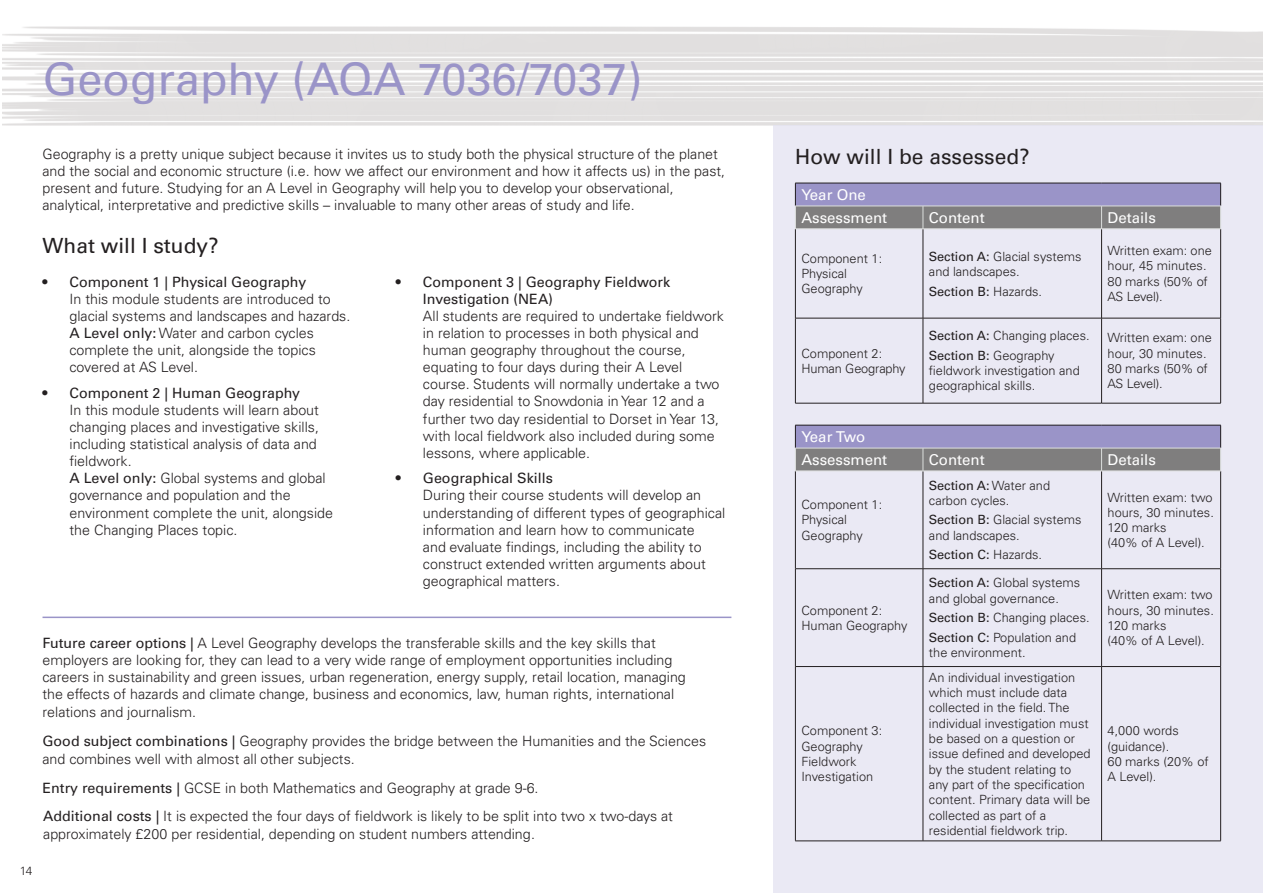
<style>
.page{position:relative;width:1263px;height:893px;background:#fff}
.page>*{position:absolute;margin:0;border:0;box-sizing:border-box;transform-origin:0 0}
.t1{font:45px "Univers LT Pro 55 Roman";color:#9a94c8}
.t2{font:21px "Univers LT Pro 55 Roman";color:#231f20}
.t3{font:15px "Univers LT Pro 55 Roman";color:#fff}
.t4{font:300 14.25px/17.1px "Univers LT Pro 45";color:#231f20}
.t5{font:300 12.75px/15.3px "Univers LT Pro 45";color:#231f20}
.t6{font:12.75px "Univers LT Pro 55 Roman";color:#231f20}
.t7{font:300 12px "Univers LT Pro 45";color:#231f20}
.s1{font-family:"Univers LT Pro 55 Roman";font-weight:400}
.s2{font-family:"Univers LT Pro 45";font-weight:300}
</style>
<div class="page">
<div style="left:774px;top:125px;width:489px;height:768px;background:#eae9f4"></div>
<hr style="left:795px;top:229px;width:1px;height:89px;background:#231f20">
<hr style="left:923px;top:229px;width:1px;height:89px;background:#231f20">
<hr style="left:1101px;top:229px;width:1px;height:89px;background:#231f20">
<hr style="left:1220px;top:229px;width:1px;height:89px;background:#231f20">
<hr style="left:795px;top:318px;width:128px;height:1px;background:#231f20">
<hr style="left:795px;top:318px;width:1px;height:85px;background:#231f20">
<hr style="left:923px;top:318px;width:178px;height:1px;background:#231f20">
<hr style="left:923px;top:318px;width:1px;height:85px;background:#231f20">
<hr style="left:1101px;top:318px;width:120px;height:1px;background:#231f20">
<hr style="left:1101px;top:318px;width:1px;height:85px;background:#231f20">
<hr style="left:1220px;top:318px;width:1px;height:85px;background:#231f20">
<hr style="left:795px;top:403px;width:128px;height:1px;background:#231f20">
<hr style="left:923px;top:403px;width:178px;height:1px;background:#231f20">
<hr style="left:1101px;top:403px;width:120px;height:1px;background:#231f20">
<hr style="left:795px;top:229px;width:128px;height:1px;background:#dddfde">
<hr style="left:923px;top:229px;width:178px;height:1px;background:#dddfde">
<svg style="left:795px;top:183px;width:426px;height:46px;background:#8e8ba3"></svg>
<hr style="left:1101px;top:229px;width:120px;height:1px;background:#dddfde">
<hr style="left:795px;top:471px;width:1px;height:97px;background:#231f20">
<hr style="left:923px;top:471px;width:1px;height:97px;background:#231f20">
<hr style="left:1101px;top:471px;width:1px;height:97px;background:#231f20">
<hr style="left:1220px;top:471px;width:1px;height:97px;background:#231f20">
<hr style="left:795px;top:568px;width:128px;height:1px;background:#231f20">
<hr style="left:795px;top:569px;width:1px;height:97px;background:#231f20">
<hr style="left:923px;top:568px;width:178px;height:1px;background:#231f20">
<hr style="left:923px;top:569px;width:1px;height:97px;background:#231f20">
<hr style="left:1101px;top:568px;width:120px;height:1px;background:#231f20">
<hr style="left:1101px;top:569px;width:1px;height:97px;background:#231f20">
<hr style="left:1220px;top:569px;width:1px;height:97px;background:#231f20">
<hr style="left:795px;top:666px;width:128px;height:1px;background:#231f20">
<hr style="left:795px;top:667px;width:1px;height:174px;background:#231f20">
<hr style="left:923px;top:666px;width:178px;height:1px;background:#231f20">
<hr style="left:923px;top:667px;width:1px;height:174px;background:#231f20">
<hr style="left:1101px;top:666px;width:120px;height:1px;background:#231f20">
<hr style="left:1101px;top:667px;width:1px;height:174px;background:#231f20">
<hr style="left:1220px;top:667px;width:1px;height:174px;background:#231f20">
<hr style="left:795px;top:841px;width:128px;height:1px;background:#231f20">
<hr style="left:923px;top:841px;width:178px;height:1px;background:#231f20">
<hr style="left:1101px;top:841px;width:120px;height:1px;background:#231f20">
<hr style="left:795px;top:471px;width:128px;height:1px;background:#dddfde">
<hr style="left:923px;top:471px;width:178px;height:1px;background:#dddfde">
<svg style="left:795px;top:425px;width:426px;height:46px;background:#8e8aa3"></svg>
<hr style="left:1101px;top:471px;width:120px;height:1px;background:#dddfde">
<hr style="left:43px;top:617px;width:688px;height:1px;background:#9a94c8">
<p class="t1" style="left:43px;top:48px;width:601px">Geography (AQA 7036/7037)</p>
<p class="t7" style="left:20px;top:863px;width:14px">14</p>
<p class="t4" style="left:43px;top:145px;width:684px">Geography is a pretty unique subject because it invites us to study both the physical structure of the planet and the social and economic structure (i.e. how we affect our environment and how it affects us) in the past, present and future. Studying for an A Level in Geography will help you to develop your observational, analytical, interpretative and predictive skills – invaluable to many other areas of study and life.</p>
<p class="t2" style="left:795px;top:142px;width:236px">How will I be assessed?</p>
<p class="t2" style="left:43px;top:231px;width:178px">What will I study?</p>
<p class="t4" style="left:70px;top:273px;width:282px;text-indent:-27px"><span class="s1">• Component 1 | Physical Geography<br></span>In this module students are introduced to glacial systems and landscapes and hazards.<br><span class="s1">A Level only:</span> Water and carbon cycles complete the unit, alongside the topics covered at AS Level.</p>
<p class="t4" style="left:70px;top:384px;width:265px;text-indent:-27px"><span class="s1">• Component 2 | Human Geography<br></span>In this module students will learn about changing places and investigative skills, including statistical analysis of data and fieldwork.<br><span class="s1">A Level only:</span> Global systems and global governance and population and the environment complete the unit, alongside the Changing Places topic.</p>
<p class="t3" style="left:801px;top:184px;width:66px">Year One</p>
<p class="t3" style="left:801px;top:207px;width:87px">Assessment</p>
<p class="t3" style="left:929px;top:207px;width:57px">Content</p>
<p class="t3" style="left:1107px;top:207px;width:50px">Details</p>
<p class="t5" style="left:801px;top:250px;width:82px">Component 1:</p>
<p class="t5" style="left:801px;top:266px;width:47px">Physical</p>
<p class="t5" style="left:801px;top:281px;width:63px">Geography</p>
<p class="t5" style="left:1107px;top:243px;width:106px">Written exam: one hour, 45 minutes.</p>
<p class="t5" style="left:1107px;top:273px;width:102px">80 marks (50% of<br>AS Level).</p>
<p class="t5" style="left:929px;top:248px;width:154px"><span class="s1">Section A:</span> Glacial systems and landscapes.</p>
<p class="t6" style="left:929px;top:282px;width:115px">Section B: <span class="s2">Hazards.</span></p>
<p class="t4" style="left:423px;top:273px;width:302px;text-indent:-27px"><span class="s1">• Component 3 | Geography Fieldwork Investigation (NEA)<br></span>All students are required to undertake fieldwork in relation to processes in both physical and human geography throughout the course, equating to four days during their A Level course. Students will normally undertake a two day residential to Snowdonia in Year 12 and a further two day residential to Dorset in Year 13, with local fieldwork also included during some lessons, where applicable.</p>
<p class="t4" style="left:423px;top:469px;width:304px;text-indent:-27px"><span class="s1">• Geographical Skills<br></span>During their course students will develop an understanding of different types of geographical information and learn how to communicate<br>and evaluate findings, including the ability to construct extended written arguments about geographical matters.</p>
<p class="t5" style="left:929px;top:328px;width:162px"><span class="s1">Section A:</span> Changing places.</p>
<p class="t5" style="left:929px;top:347px;width:152px"><span class="s1">Section B:</span> Geography fieldwork investigation and geographical skills.</p>
<p class="t5" style="left:1107px;top:330px;width:106px">Written exam: one hour, 30 minutes.</p>
<p class="t5" style="left:1107px;top:360px;width:102px">80 marks (50% of<br>AS Level).</p>
<p class="t5" style="left:801px;top:345px;width:82px">Component 2:</p>
<p class="t5" style="left:801px;top:360px;width:106px">Human Geography</p>
<p class="t3" style="left:801px;top:426px;width:65px">Year Two</p>
<p class="t3" style="left:801px;top:449px;width:87px">Assessment</p>
<p class="t3" style="left:929px;top:449px;width:57px">Content</p>
<p class="t3" style="left:1107px;top:449px;width:50px">Details</p>
<p class="t5" style="left:801px;top:497px;width:82px">Component 1:</p>
<p class="t5" style="left:801px;top:512px;width:47px">Physical</p>
<p class="t5" style="left:801px;top:527px;width:63px">Geography</p>
<p class="t5" style="left:929px;top:477px;width:123px"><span class="s1">Section A:</span> Water and carbon cycles.</p>
<p class="t5" style="left:929px;top:512px;width:154px"><span class="s1">Section B:</span> Glacial systems and landscapes.</p>
<p class="t6" style="left:929px;top:546px;width:115px">Section C: <span class="s2">Hazards.</span></p>
<p class="t5" style="left:1107px;top:489px;width:108px">Written exam: two hours, 30 minutes.</p>
<p class="t5" style="left:1107px;top:520px;width:99px">120 marks<br>(40% of A Level).</p>
<p class="t5" style="left:929px;top:575px;width:153px"><span class="s1">Section A:</span> Global systems and global governance.</p>
<p class="t5" style="left:929px;top:610px;width:162px"><span class="s1">Section B:</span> Changing places.</p>
<p class="t5" style="left:929px;top:629px;width:149px"><span class="s1">Section C:</span> Population and the environment.</p>
<p class="t5" style="left:1107px;top:587px;width:108px">Written exam: two hours, 30 minutes.</p>
<p class="t5" style="left:1107px;top:617px;width:99px">120 marks<br>(40% of A Level).</p>
<p class="t5" style="left:801px;top:602px;width:82px">Component 2:</p>
<p class="t5" style="left:801px;top:617px;width:108px">Human Geography</p>
<p class="t4" style="left:43px;top:634px;width:645px"><span class="s1">Future career options |</span> A Level Geography develops the transferable skills and the key skills that employers are looking for, they can lead to a very wide range of employment opportunities including careers in sustainability and green issues, urban regeneration, energy supply, retail location, managing the effects of hazards and climate change, business and economics, law, human rights, international relations and journalism.</p>
<p class="t4" style="left:43px;top:732px;width:665px"><span class="s1">Good subject combinations |</span> Geography provides the bridge between the Humanities and the Sciences and combines well with almost all other subjects.</p>
<p class="t4" style="left:43px;top:779px;width:497px"><span class="s1">Entry requirements |</span> GCSE in both Mathematics and Geography at grade 9-6.</p>
<p class="t5" style="left:929px;top:669px;width:163px">An individual investigation which must include data collected in the field. The individual investigation must be based on a question or issue defined and developed by the student relating to any part of the specification content. Primary data will be collected as part of a residential fieldwork trip.</p>
<p class="t5" style="left:801px;top:723px;width:82px">Component 3:<br>Geography<br>Fieldwork<br>Investigation</p>
<p class="t5" style="left:1107px;top:723px;width:73px">4,000 words (guidance).</p>
<p class="t5" style="left:1107px;top:753px;width:103px">60 marks (20% of<br>A Level).</p>
<p class="t4" style="left:43px;top:807px;width:631px"><span class="s1">Additional costs |</span> It is expected the four days of fieldwork is likely to be split into two x two-days at approximately £200 per residential, depending on student numbers attending.</p>
</div>
